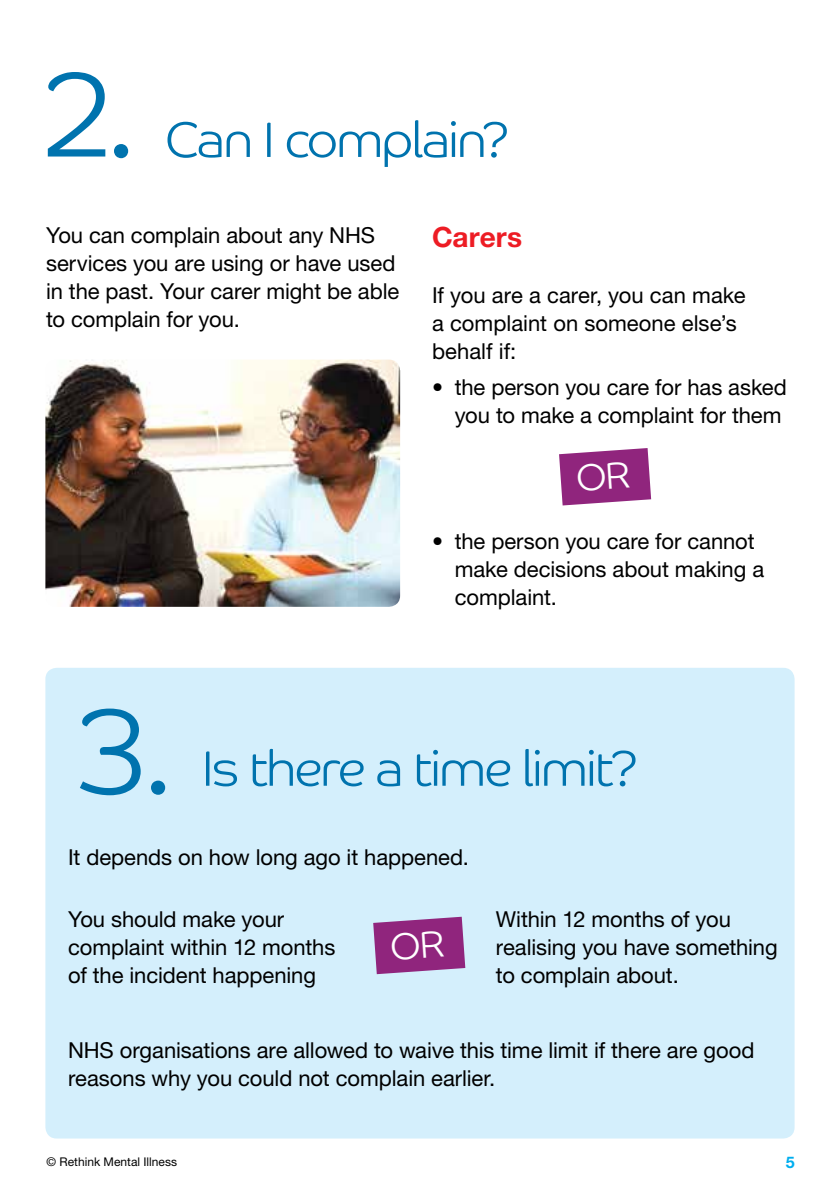
<style>
.page{position:relative;width:840px;height:1191px;background:#fff}
.page>*{position:absolute;margin:0;border:0;box-sizing:border-box;transform-origin:0 0}
.t1{font:300 120px "Co Rethink";color:#0073ae}
.t2{font:300 50px "Co Rethink";letter-spacing:-.025em;color:#0073ae}
.t3{font:700 28px "Helvetica Neue LT Pro";letter-spacing:.005em;color:#ed1c24}
.t4{font:22px/28px "Helvetica Neue LT Pro";letter-spacing:-.005em;color:#000}
.t5{font:700 16px "Helvetica Neue LT Pro";color:#00aeef}
.t6{font:12px "Helvetica Neue LT Pro";color:#000}
</style>
<div class="page">
<div style="left:45px;top:668px;width:749px;height:470px;background:#d4effc;border-radius:11px"></div>
<img style="left:45px;top:359px;width:355px;height:248px">
<svg style="left:373px;top:916px;width:92px;height:58px"></svg>
<svg style="left:559px;top:448px;width:91px;height:57px"></svg>
<h1 class="t1" style="left:45px;top:44px;width:93px">2.</h1>
<h2 class="t2" style="left:165px;top:110px;width:345px">Can I complain?</h2>
<p class="t4" style="left:46px;top:220px;width:354px">You can complain about any NHS services you are using or have used in the past. Your carer might be able to complain for you.</p>
<p class="t3" style="left:432px;top:219px;width:92px">Carers</p>
<p class="t4" style="left:432px;top:281px;width:315px">If you are a carer, you can make a complaint on someone else’s behalf if:</p>
<p class="t4" style="left:432px;top:373px;width:356px;text-align:right">• the person you care for has asked you to make a complaint for them</p>
<h1 class="t1" style="left:78px;top:680px;width:97px">3.</h1>
<p class="t4" style="left:454px;top:526px;width:311px;text-indent:-23px">• the person you care for cannot make decisions about making a complaint.</p>
<h2 class="t2" style="left:202px;top:738px;width:437px">Is there a time limit?</h2>
<p class="t4" style="left:68px;top:843px;width:402px">It depends on how long ago it happened.</p>
<p class="t4" style="left:68px;top:905px;width:269px">You should make your complaint within 12 months of the incident happening</p>
<p class="t4" style="left:495px;top:905px;width:283px">Within 12 months of you realising you have something to complain about.</p>
<p class="t4" style="left:68px;top:1035px;width:687px">NHS organisations are allowed to waive this time limit if there are good reasons why you could not complain earlier.</p>
<p class="t6" style="left:47px;top:1154px;width:132px">© Rethink Mental Illness</p>
<p class="t5" style="left:785px;top:1152px;width:10px">5</p>
</div>
